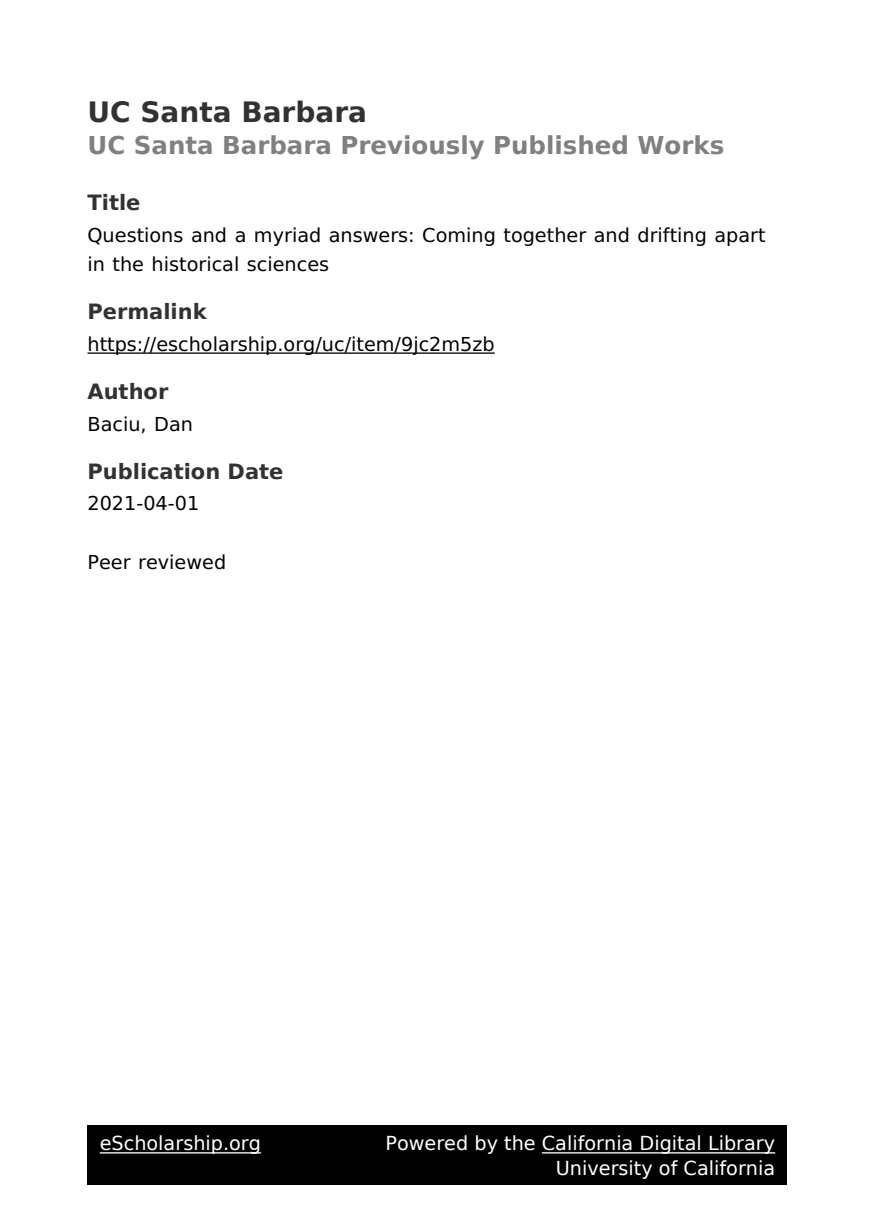
<style>
.page{position:relative;width:875px;height:1225px;background:#fff}
.page>*{position:absolute;margin:0;border:0;box-sizing:border-box;transform-origin:0 0}
.t1{font:700 28px "DejaVu Sans";color:#323232}
.t2{font:700 24.5px "DejaVu Sans";color:#808080}
.t3{font:700 21px "DejaVu Sans";color:#323232}
.t4{font:19.25px/29.2px "Code 2000";color:#000}
.t5{font:19.25px/24.5px "DejaVu Sans";color:#fff;text-align:right}
</style>
<div class="page">
<hr style="left:88px;top:352px;width:407px;height:2px;background:#000">
<div style="left:88px;top:1125px;width:700px;height:60px;background:#000"></div>
<hr style="left:100px;top:1152px;width:161px;height:2px;background:#fff">
<hr style="left:542px;top:1152px;width:233px;height:2px;background:#fff">
<h1 class="t1" style="left:88px;top:101px;width:281px">UC Santa Barbara</h1>
<p class="t2" style="left:88px;top:136px;width:638px">UC Santa Barbara Previously Published Works</p>
<p class="t3" style="left:88px;top:194px;width:54px">Title</p>
<p class="t4" style="left:88px;top:220px;width:680px">Questions and a myriad answers: Coming together and drifting apart in the historical sciences</p>
<p class="t3" style="left:88px;top:303px;width:121px">Permalink</p>
<p class="t4" style="left:88px;top:330px;width:409px">https://escholarship.org/uc/item/9jc2m5zb</p>
<p class="t3" style="left:88px;top:383px;width:82px">Author</p>
<p class="t4" style="left:88px;top:409px;width:107px">Baciu, Dan</p>
<p class="t3" style="left:88px;top:463px;width:198px">Publication Date</p>
<p class="t4" style="left:88px;top:489px;width:113px">2021-04-01</p>
<p class="t4" style="left:88px;top:548px;width:140px">Peer reviewed</p>
<p class="t5" style="left:100px;top:1133px;width:163px">eScholarship.org</p>
<p class="t5" style="left:385px;top:1133px;width:391px">Powered by the California Digital Library<br>University of California</p>
</div>
